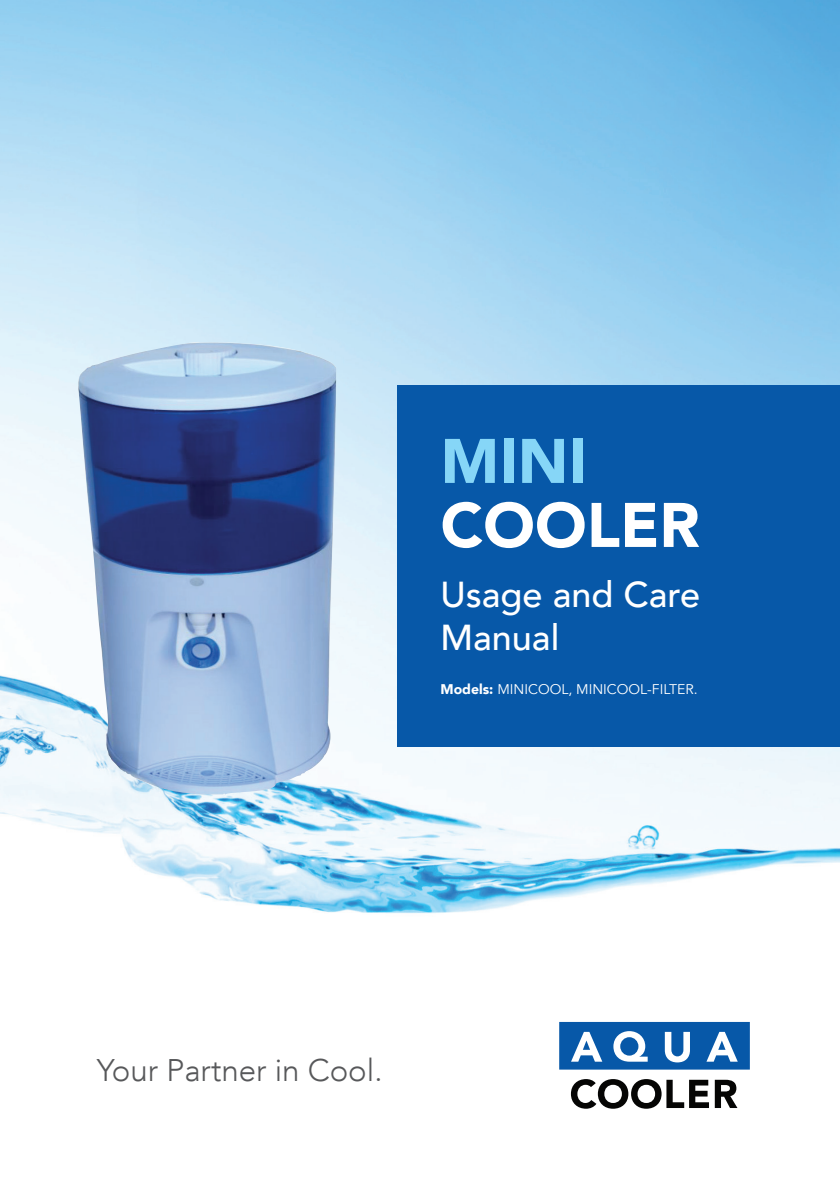
<style>
.page{position:relative;width:840px;height:1191px;background:#fff}
.page>*{position:absolute;margin:0;border:0;box-sizing:border-box;transform-origin:0 0}
.t1{font:900 62.2px "Avenir LT";color:#fff}
.t2{font:900 62.2px "Avenir LT";color:#86d6f7}
.t3{font:500 36px/43.2px "Avenir LT";color:#fff}
.t4{font:300 31.2px "Avenir LT";color:#57585a}
.t5{font:14px "Avenir LT";color:#fff}
.s1{font-weight:900}
</style>
<div class="page">
<img style="left:0;top:0;width:839px;height:1070px">
<div style="left:396px;top:385px;width:443px;height:361px;background:#0758a8"></div>
<div style="left:559px;top:1022px;width:190px;height:95px;background:#fff"></div>
<svg style="left:559px;top:1022px;width:190px;height:47px"></svg>
<svg style="left:570px;top:1079px;width:167px;height:29px"></svg>
<img style="left:77px;top:342px;width:259px;height:452px">
<h1 class="t2" style="left:440px;top:423px;width:148px">MINI</h1>
<h1 class="t1" style="left:440px;top:487px;width:260px">COOLER</h1>
<h2 class="t3" style="left:440px;top:574px;width:261px">Usage and Care<br>Manual</h2>
<p class="t5" style="left:440px;top:681px;width:258px"><span class="s1">Models:</span> MINICOOL, MINICOOL-FILTER.</p>
<h3 class="t4" style="left:97px;top:1052px;width:287px">Your Partner in Cool.</h3>
</div>
